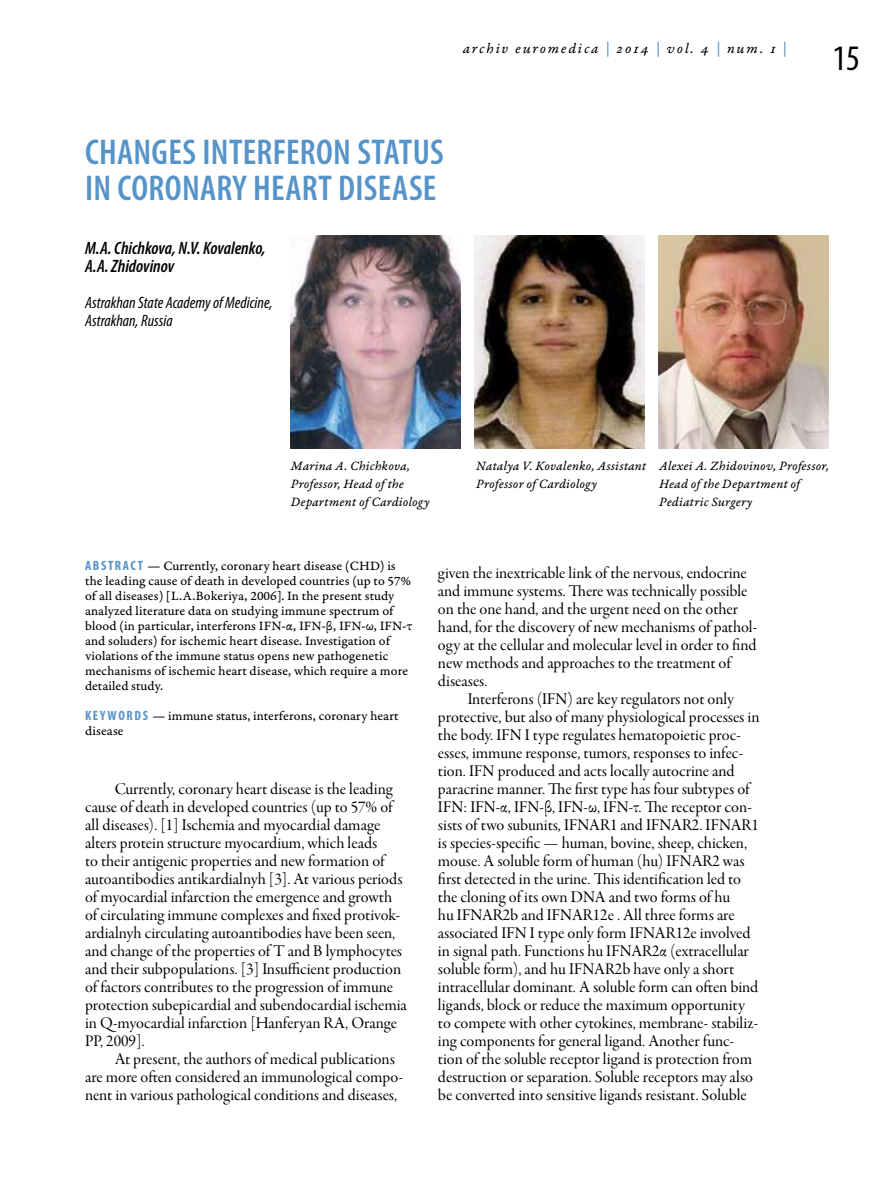
<style>
.page{position:relative;width:893px;height:1191px;background:#fff}
.page>*{position:absolute;margin:0;border:0;box-sizing:border-box;transform-origin:0 0}
.t1{font:600 condensed 36px "Myriad Pro";letter-spacing:.01em;color:#5693c9}
.t2{font:condensed 36px "Myriad Pro";color:#000}
.t3{font:italic 600 condensed 18px/18px "Myriad Pro";color:#000}
.t4{font:16.5px/18px "Garamond Premr Pro Subh";color:#000}
.t5{font:italic condensed 16.5px/18px "Myriad Pro";color:#000}
.t6{font:15px "Garamond Premr Pro It Capt";letter-spacing:.12em;color:#000}
.t7{font:13.5px/15px "Garamond Premr Pro Capt";color:#000}
.t8{font:13.5px/18px "Garamond Premr Pro It Capt";letter-spacing:.015em;color:#000}
.s1{color:#5693c9}
.s2{font-family:"Myriad Pro";font-weight:700;font-stretch:condensed;color:#5693c9}
</style>
<div class="page">
<img style="left:659px;top:236px;width:169px;height:212px">
<img style="left:291px;top:236px;width:170px;height:212px">
<img style="left:475px;top:236px;width:170px;height:212px">
<p class="t6" style="left:463px;top:40px;width:325px">archiv euromedica <span class="s1">|</span> 2014 <span class="s1">|</span> vol. 4 <span class="s1">|</span> num. 1 <span class="s1">|</span></p>
<h1 class="t1" style="left:85px;top:132px;width:133px">CHANGES INTERFERON</h1>
<h1 class="t1" style="left:357px;top:132px;width:16px">STATUS</h1>
<h1 class="t1" style="left:85px;top:168px;width:64px">IN CORONARY</h1>
<h1 class="t1" style="left:253px;top:168px;width:17px">HEART</h1>
<h1 class="t1" style="left:338px;top:168px;width:32px">DISEASE</h1>
<p class="t3" style="left:85px;top:239px;width:182px">M.A. Chichkova, N.V. Kovalenko,<br>A.A. Zhidovinov</p>
<p class="t5" style="left:85px;top:293px;width:189px">Astrakhan State Academy of Medicine,<br>Astrakhan, Russia</p>
<h1 class="t2" style="left:832px;top:36px;width:29px">15</h1>
<p class="t8" style="left:291px;top:457px;width:140px">Marina A. Chichkova,<br>Professor, Head of the<br>Department of Cardiology</p>
<p class="t8" style="left:659px;top:457px;width:171px">Alexei A. Zhidovinov, Professor,<br>Head of the Department of<br>Pediatric Surgery</p>
<p class="t8" style="left:476px;top:457px;width:172px">Natalya V. Kovalenko, Assistant<br>Professor of Cardiology</p>
<p class="t7" style="left:85px;top:558px;width:329px"><span class="s2">A B S T R AC T</span> — Currently, coronary heart disease (CHD) is the leading cause of death in developed countries (up to 57% of all diseases) [L.A.Bokeriya, 2006]. In the present study analyzed literature data on studying immune spectrum of blood (in particular, interferons IFN-α, IFN-β, IFN-ω, IFN-τ and soluders) for ischemic heart disease. Investigation of violations of the immune status opens new pathogenetic mechanisms of ischemic heart disease, which require a more detailed study.</p>
<p class="t7" style="left:85px;top:708px;width:315px"><span class="s2">K E Y W O R D S</span> — immune status, interferons, coronary heart disease</p>
<p class="t4" style="left:85px;top:780px;width:323px;text-indent:30px">Currently, coronary heart disease is the leading cause of death in developed countries (up to 57% of all diseases). [1] Ischemia and myocardial damage alters protein structure myocardium, which leads<br>to their antigenic properties and new formation of autoantibodies antikardialnyh [3]. At various periods of myocardial infarction the emergence and growth of circulating immune complexes and fixed protivok&shy;ardialnyh circulating autoantibodies have been seen, and change of the properties of T and B lymphocytes and their subpopulations. [3] Insufficient production of factors contributes to the progression of immune protection subepicardial and subendocardial ischemia in Q-myocardial infarction [Hanferyan RA, Orange PP, 2009].</p>
<p class="t4" style="left:85px;top:1050px;width:320px;text-indent:30px">At present, the authors of medical publications are more often considered an immunological compo&shy;nent in various pathological conditions and diseases,</p>
<p class="t4" style="left:438px;top:564px;width:321px">given the inextricable link of the nervous, endocrine and immune systems. There was technically possible on the one hand, and the urgent need on the other hand, for the discovery of new mechanisms of pathol&shy;ogy at the cellular and molecular level in order to find new methods and approaches to the treatment of diseases.</p>
<p class="t4" style="left:438px;top:690px;width:323px;text-indent:30px">Interferons (IFN) are key regulators not only protective, but also of many physiological processes in the body. IFN I type regulates hematopoietic proc&shy;esses, immune response, tumors, responses to infec&shy;tion. IFN produced and acts locally autocrine and paracrine manner. The first type has four subtypes of IFN: IFN-α, IFN-β, IFN-ω, IFN-τ. The receptor con&shy;sists of two subunits, IFNAR1 and IFNAR2. IFNAR1 is species-specific — human, bovine, sheep, chicken, mouse. A soluble form of human (hu) IFNAR2 was first detected in the urine. This identification led to the cloning of its own DNA and two forms of hu<br>hu IFNAR2b and IFNAR12e . All three forms are associated IFN I type only form IFNAR12e involved in signal path. Functions hu IFNAR2α (extracellular soluble form), and hu IFNAR2b have only a short intracellular dominant. A soluble form can often bind ligands, block or reduce the maximum opportunity to compete with other cytokines, membrane- stabiliz&shy;ing components for general ligand. Another func&shy;tion of the soluble receptor ligand is protection from destruction or separation. Soluble receptors may also be converted into sensitive ligands resistant. Soluble</p>
</div>
